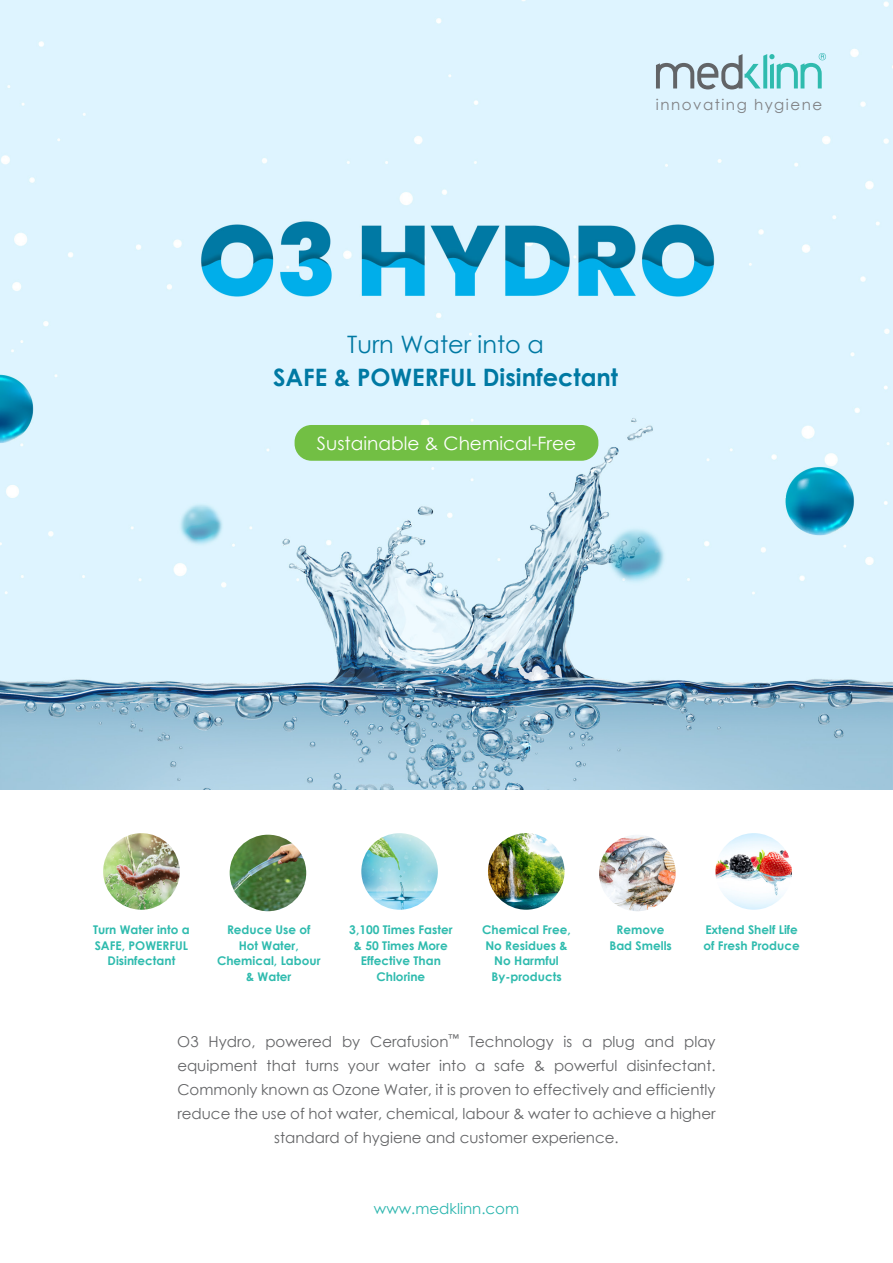
<style>
.page{position:relative;width:893px;height:1263px;background:#fff}
.page>*{position:absolute;margin:0;border:0;box-sizing:border-box;transform-origin:0 0}
.t1{font:700 24px "Century Gothic";color:#0079a3}
.t2{font:24px "Century Gothic";color:#0079a3}
.t3{font:18.45px "Century Gothic";color:#fff}
.t4{font:15px/24px "Century Gothic";color:#636466;text-align:center}
.t5{font:15px "Century Gothic";letter-spacing:.1em;color:#808184}
.t6{font:15px "Century Gothic";color:#2db6af}
.t7{font:700 12px/15.8px "Century Gothic";color:#2fbbae;text-align:center}
</style>
<div class="page">
<img style="left:0;top:0;width:893px;height:790px">
<svg style="left:656px;top:53px;width:170px;height:36px"></svg>
<img style="left:103px;top:833px;width:77px;height:77px;border-radius:38px">
<img style="left:361px;top:833px;width:77px;height:77px;border-radius:38px">
<img style="left:488px;top:833px;width:76px;height:77px;border-radius:38px">
<img style="left:230px;top:835px;width:76px;height:76px;border-radius:38px">
<img style="left:599px;top:835px;width:77px;height:76px;border-radius:38px">
<img style="left:715px;top:833px;width:77px;height:77px;border-radius:38px">
<div style="left:295px;top:425px;width:303px;height:36px;background:#72bf44;border-radius:17px"></div>
<p class="t5" style="left:656px;top:94px;width:168px">innovating hygiene</p>
<h1 class="t2" style="left:347px;top:328px;width:198px">Turn Water into a</h1>
<h1 class="t1" style="left:273px;top:359px;width:347px">SAFE &amp; POWERFUL Disinfectant</h1>
<p class="t3" style="left:317px;top:430px;width:261px">Sustainable &amp; Chemical-Free</p>
<p class="t7" style="left:93px;top:921px;width:98px">Turn Water into a<br>SAFE, POWERFUL<br>Disinfectant</p>
<p class="t7" style="left:217px;top:921px;width:105px">Reduce Use of<br>Hot Water,<br>Chemical, Labour &amp; Water</p>
<p class="t7" style="left:349px;top:921px;width:105px">3,100 Times Faster &amp; 50 Times More<br>Effective Than<br>Chlorine</p>
<p class="t7" style="left:482px;top:921px;width:90px">Chemical Free,<br>No Residues &amp;<br>No Harmful<br>By-products</p>
<p class="t7" style="left:609px;top:921px;width:64px">Remove<br>Bad Smells</p>
<p class="t7" style="left:703px;top:921px;width:98px;text-align:left">Extend Shelf Life of Fresh Produce</p>
<p class="t4" style="left:177px;top:1029px;width:540px">O3 Hydro, powered by Cerafusion<sup>™</sup> Technology is a plug and play equipment that turns your water into a safe &amp; powerful disinfectant.<br>Commonly known as Ozone Water, it is proven to effectively and efficiently reduce the use of hot water, chemical, labour &amp; water to achieve a higher standard of hygiene and customer experience.</p>
<p class="t6" style="left:374px;top:1198px;width:147px">www.medklinn.com</p>
</div>
